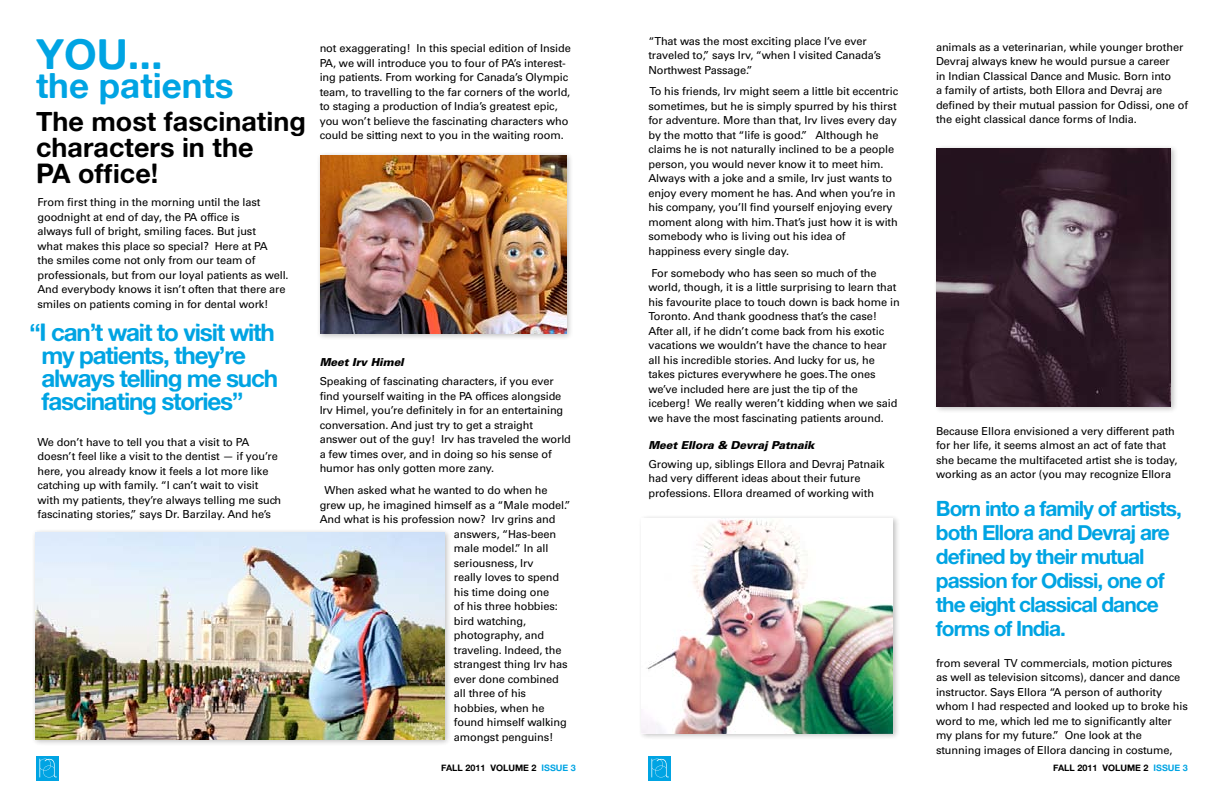
<style>
.page{position:relative;width:1224px;height:792px;background:#fff}
.page>*{position:absolute;margin:0;border:0;box-sizing:border-box;transform-origin:0 0}
.t1{font:42px "Alte Haas Grotesk Bold";color:#00a4e3}
.t2{font:35px "Alte Haas Grotesk Bold";color:#00a4e3}
.t3{font:27px/26px "Alte Haas Grotesk Bold";color:#000}
.t4{font:24.3px/23px "Alte Haas Grotesk Bold";letter-spacing:-.05em;color:#00a4e3}
.t5{font:21px/24px "Alte Haas Grotesk Bold";letter-spacing:-.05em;color:#00a4e3}
.t6{font:11px/14.5px "Univers LT Std";letter-spacing:-.01em;color:#000}
.t7{font:italic 900 11px "Univers LT Std";letter-spacing:-.01em;color:#000}
.t8{font:9px "Alte Haas Grotesk Bold";color:#000}
.s1{color:#00a4e3}
</style>
<div class="page">
<div style="left:36px;top:756px;width:22px;height:24px;background:#00a4e3"></div>
<svg style="left:39px;top:759px;width:18px;height:18px"></svg>
<div style="left:648px;top:756px;width:22px;height:24px;background:#00a4e3"></div>
<svg style="left:651px;top:759px;width:18px;height:18px"></svg>
<div style="left:32px;top:529px;width:420px;height:218px;background:#000;opacity:.25"></div>
<img style="left:35px;top:532px;width:410px;height:207px">
<div style="left:317px;top:152px;width:257px;height:189px;background:#000;opacity:.25"></div>
<img style="left:320px;top:155px;width:246px;height:179px">
<div style="left:933px;top:145px;width:245px;height:269px;background:#000;opacity:.25"></div>
<img style="left:937px;top:148px;width:234px;height:259px">
<div style="left:638px;top:515px;width:262px;height:226px;background:#000;opacity:.25"></div>
<img style="left:642px;top:518px;width:251px;height:215px">
<h1 class="t1" style="left:36px;top:28px;width:128px">YOU...</h1>
<h2 class="t2" style="left:36px;top:64px;width:199px">the patients</h2>
<h3 class="t3" style="left:36px;top:108px;width:271px">The most fascinating characters in the<br>PA office!</h3>
<p class="t6" style="left:38px;top:195px;width:253px">From first thing in the morning until the last goodnight at end of day, the PA office is<br>always full of bright, smiling faces. But just<br>what makes this place so special? Here at PA<br>the smiles come not only from our team of professionals, but from our loyal patients as well.<br>And everybody knows it isn’t often that there are smiles on patients coming in for dental work!</p>
<h3 class="t4" style="left:42px;top:320px;width:238px;text-indent:-12px">“I can’t wait to visit with my patients, they’re always telling me such fascinating stories”</h3>
<p class="t6" style="left:38px;top:434px;width:245px">We don’t have to tell you that a visit to PA doesn’t feel like a visit to the dentist — if you’re here, you already know it feels a lot more like catching up with family. “I can’t wait to visit with my patients, they’re always telling me such fascinating stories,” says Dr. Barzilay. And he’s</p>
<p class="t6" style="left:320px;top:41px;width:253px">not exaggerating! In this special edition of Inside PA, we will introduce you to four of PA’s interest&shy;ing patients. From working for Canada’s Olympic team, to travelling to the far corners of the world, to staging a production of India’s greatest epic, you won’t believe the fascinating characters who could be sitting next to you in the waiting room.</p>
<p class="t7" style="left:320px;top:355px;width:86px">Meet Irv Himel</p>
<p class="t6" style="left:320px;top:374px;width:253px">Speaking of fascinating characters, if you ever find yourself waiting in the PA offices alongside Irv Himel, you’re definitely in for an entertaining conversation. And just try to get a straight answer out of the guy! Irv has traveled the world a few times over, and in doing so his sense of humor has only gotten more zany.</p>
<p class="t6" style="left:324px;top:483px;width:225px">When asked what he wanted to do when he</p>
<p class="t6" style="left:320px;top:498px;width:253px">grew up, he imagined himself as a “Male model.”</p>
<p class="t6" style="left:320px;top:512px;width:237px">And what is his profession now? Irv grins and</p>
<p class="t6" style="left:454px;top:527px;width:104px">answers, “Has-been</p>
<p class="t6" style="left:454px;top:541px;width:96px">male model.” In all</p>
<p class="t6" style="left:454px;top:556px;width:81px">seriousness, Irv</p>
<p class="t6" style="left:454px;top:570px;width:107px">really loves to spend</p>
<p class="t6" style="left:454px;top:585px;width:97px">his time doing one</p>
<p class="t6" style="left:454px;top:599px;width:106px">of his three hobbies:</p>
<p class="t6" style="left:454px;top:613px;width:74px">bird watching,</p>
<p class="t6" style="left:454px;top:628px;width:92px">photography, and</p>
<p class="t6" style="left:454px;top:642px;width:109px">traveling. Indeed, the</p>
<p class="t6" style="left:454px;top:657px;width:115px">strangest thing Irv has</p>
<p class="t6" style="left:454px;top:671px;width:107px">ever done combined</p>
<p class="t6" style="left:454px;top:686px;width:74px">all three of his</p>
<p class="t6" style="left:454px;top:700px;width:92px">hobbies, when he</p>
<p class="t6" style="left:454px;top:715px;width:115px">found himself walking</p>
<p class="t6" style="left:454px;top:729px;width:101px">amongst penguins!</p>
<p class="t6" style="left:648px;top:34px;width:234px">“That was the most exciting place I’ve ever traveled to,” says Irv, “when I visited Canada’s<br>Northwest Passage.”</p>
<p class="t6" style="left:648px;top:84px;width:251px">To his friends, Irv might seem a little bit eccentric sometimes, but he is simply spurred by his thirst for adventure. More than that, Irv lives every day by the motto that “life is good.” Although he claims he is not naturally inclined to be a people person, you would never know it to meet him.<br>Always with a joke and a smile, Irv just wants to enjoy every moment he has. And when you’re in his company, you’ll find yourself enjoying every moment along with him. That’s just how it is with somebody who is living out his idea of happiness every single day.</p>
<p class="t6" style="left:648px;top:265px;width:253px">For somebody who has seen so much of the world, though, it is a little surprising to learn that his favourite place to touch down is back home in Toronto. And thank goodness that’s the case!<br>After all, if he didn’t come back from his exotic vacations we wouldn’t have the chance to hear all his incredible stories. And lucky for us, he takes pictures everywhere he goes. The ones we’ve included here are just the tip of the iceberg! We really weren’t kidding when we said we have the most fascinating patients around.</p>
<p class="t7" style="left:648px;top:438px;width:168px">Meet Ellora &amp; Devraj Patnaik</p>
<p class="t6" style="left:648px;top:457px;width:238px">Growing up, siblings Ellora and Devraj Patnaik had very different ideas about their future professions. Ellora dreamed of working with</p>
<p class="t6" style="left:936px;top:40px;width:254px">animals as a veterinarian, while younger brother Devraj always knew he would pursue a career<br>in Indian Classical Dance and Music. Born into<br>a family of artists, both Ellora and Devraj are defined by their mutual passion for Odissi, one of the eight classical dance forms of India.</p>
<p class="t6" style="left:936px;top:424px;width:243px">Because Ellora envisioned a very different path for her life, it seems almost an act of fate that she became the multifaceted artist she is today, working as an actor (you may recognize Ellora</p>
<h3 class="t5" style="left:936px;top:496px;width:247px">Born into a family of artists, both Ellora and Devraj are defined by their mutual passion for Odissi, one of the eight classical dance forms of India.</h3>
<p class="t6" style="left:936px;top:656px;width:253px">from several TV commercials, motion pictures<br>as well as television sitcoms), dancer and dance instructor. Says Ellora “A person of authority whom I had respected and looked up to broke his word to me, which led me to significantly alter my plans for my future.” One look at the stunning images of Ellora dancing in costume,</p>
<p class="t8" style="left:441px;top:763px;width:136px">FALL 2011 VOLUME 2 <span class="s1">ISSUE 3</span></p>
<p class="t8" style="left:1053px;top:763px;width:136px">FALL 2011 VOLUME 2 <span class="s1">ISSUE 3</span></p>
</div>
